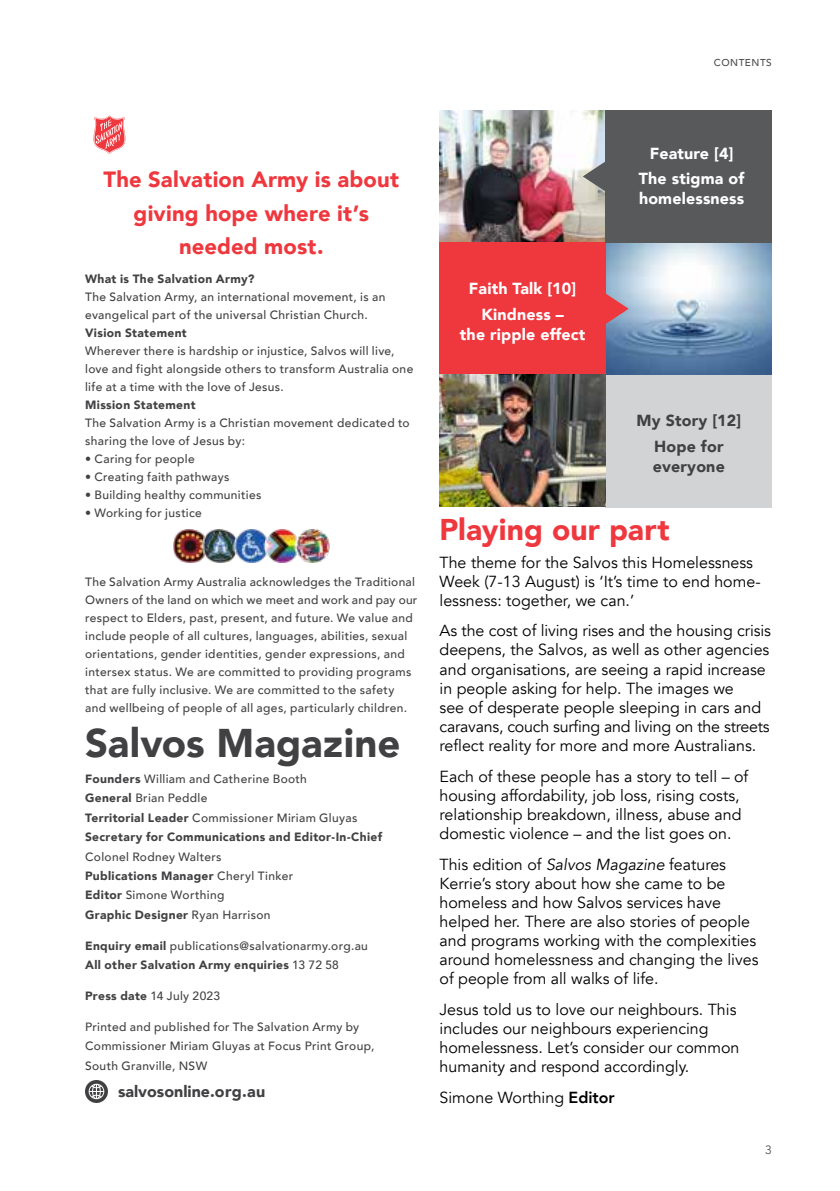
<style>
.page{position:relative;width:840px;height:1191px;background:#fff}
.page>*{position:absolute;margin:0;border:0;box-sizing:border-box;transform-origin:0 0}
.t1{font:900 40px "Avenir";color:#414042}
.t2{font:900 30px "Avenir";letter-spacing:.005em;color:#ef373e}
.t3{font:900 22px/33px "Avenir";letter-spacing:.005em;color:#ef373e;text-align:center}
.t4{font:16px/19.2px "Avenir";color:#000}
.t5{font:900 16px/25.6px "Avenir";letter-spacing:.01em;color:#fff;text-align:center}
.t6{font:900 16px/25.6px "Avenir";letter-spacing:.01em;color:#414042;text-align:center}
.t7{font:500 12px/18px "Avenir";letter-spacing:.03em;color:#414042}
.t8{font:900 12px/19.4px "Avenir";letter-spacing:.03em;color:#414042}
.t9{font:12px "Avenir";color:#4d4d4f}
.t10{font:500 10px "Avenir";letter-spacing:.05em;color:#4d4d4f}
.s1{font-weight:500}
.s2{font-weight:900}
.s3{font-style:italic}
.s4{font-weight:800}
</style>
<div class="page">
<img style="left:605px;top:243px;width:166px;height:132px">
<div style="left:605px;top:375px;width:166px;height:132px;background:#d1d3d4"></div>
<img style="left:439px;top:110px;width:166px;height:133px">
<div style="left:439px;top:243px;width:166px;height:132px;background:#ef373e"></div>
<div style="left:605px;top:110px;width:166px;height:133px;background:#58595b"></div>
<svg style="left:605px;top:293px;width:23px;height:31px"></svg>
<svg style="left:582px;top:161px;width:23px;height:31px"></svg>
<svg style="left:93px;top:116px;width:32px;height:38px"></svg>
<img style="left:85px;top:1080px;width:22px;height:22px">
<img style="left:173px;top:529px;width:156px;height:33px">
<img style="left:439px;top:374px;width:166px;height:133px">
<p class="t10" style="left:713px;top:54px;width:59px">CONTENTS</p>
<h3 class="t3" style="left:103px;top:163px;width:297px">The Salvation Army is about giving hope where it’s needed most.</h3>
<p class="t8" style="left:85px;top:269px;width:171px">What is The Salvation Army?</p>
<p class="t7" style="left:85px;top:287px;width:301px">The Salvation Army, an international movement, is an evangelical part of the universal Christian Church.</p>
<p class="t8" style="left:85px;top:323px;width:103px">Vision Statement</p>
<p class="t7" style="left:85px;top:341px;width:329px">Wherever there is hardship or injustice, Salvos will live, love and fight alongside others to transform Australia one life at a time with the love of Jesus.</p>
<p class="t8" style="left:85px;top:395px;width:112px">Mission Statement</p>
<p class="t7" style="left:85px;top:413px;width:326px">The Salvation Army is a Christian movement dedicated to sharing the love of Jesus by:</p>
<p class="t7" style="left:85px;top:449px;width:111px">• Caring for people</p>
<p class="t7" style="left:85px;top:467px;width:146px">• Creating faith pathways</p>
<p class="t7" style="left:85px;top:485px;width:178px">• Building healthy communities</p>
<p class="t7" style="left:85px;top:503px;width:118px">• Working for justice</p>
<p class="t7" style="left:85px;top:572px;width:333px">The Salvation Army Australia acknowledges the Traditional Owners of the land on which we meet and work and pay our respect to Elders, past, present, and future. We value and include people of all cultures, languages, abilities, sexual orientations, gender identities, gender expressions, and intersex status. We are committed to providing programs that are fully inclusive. We are committed to the safety and wellbeing of people of all ages, particularly children.</p>
<h1 class="t1" style="left:85px;top:708px;width:316px">Salvos Magazine</h1>
<p class="t8" style="left:85px;top:768px;width:298px">Founders <span class="s1">William and Catherine Booth<br></span>General <span class="s1">Brian Peddle<br></span>Territorial Leader <span class="s1">Commissioner Miriam Gluyas </span>Secretary for Communications and Editor-In-Chief</p>
<p class="t7" style="left:85px;top:846px;width:209px;line-height:19.4px">Colonel Rodney Walters<br><span class="s2">Publications Manager</span> Cheryl Tinker<br><span class="s2">Editor</span> Simone Worthing<br><span class="s2">Graphic Designer</span> Ryan Harrison</p>
<p class="t8" style="left:85px;top:935px;width:284px">Enquiry email <span class="s1">publications@salvationarmy.org.au<br></span>All other Salvation Army enquiries <span class="s1">13 72 58</span></p>
<p class="t7" style="left:85px;top:986px;width:136px"><span class="s2">Press date</span> 14 July 2023</p>
<p class="t7" style="left:85px;top:1016px;width:290px;line-height:19.4px">Printed and published for The Salvation Army by<br>Commissioner Miriam Gluyas at Focus Print Group,<br>South Granville, NSW</p>
<h3 class="t6" style="left:118px;top:1078px;width:149px">salvosonline.org.au</h3>
<h3 class="t5" style="left:468px;top:275px;width:109px">Faith Talk [10]<br>Kindness –</h3>
<h3 class="t5" style="left:459px;top:321px;width:127px">the ripple effect</h3>
<h3 class="t5" style="left:638px;top:140px;width:107px">Feature [4]<br>The stigma of</h3>
<h3 class="t5" style="left:638px;top:186px;width:107px">homelessness</h3>
<h3 class="t6" style="left:636px;top:407px;width:106px">My Story [12]<br>Hope for</h3>
<h3 class="t6" style="left:652px;top:453px;width:73px">everyone</h3>
<h2 class="t2" style="left:439px;top:504px;width:231px">Playing our part</h2>
<h3 class="t4" style="left:439px;top:553px;width:322px">The theme for the Salvos this Homelessness<br>Week (7-13 August) is ‘It’s time to end home&shy;lessness: together, we can.’</h3>
<p class="t4" style="left:439px;top:621px;width:333px">As the cost of living rises and the housing crisis deepens, the Salvos, as well as other agencies and organisations, are seeing a rapid increase in people asking for help. The images we<br>see of desperate people sleeping in cars and caravans, couch surfing and living on the streets reflect reality for more and more Australians.</p>
<h3 class="t4" style="left:439px;top:767px;width:310px">Each of these people has a story to tell – of housing affordability, job loss, rising costs, relationship breakdown, illness, abuse and domestic violence – and the list goes on.</h3>
<p class="t4" style="left:439px;top:854px;width:320px">This edition of <span class="s3">Salvos Magazine</span> features Kerrie’s story about how she came to be homeless and how Salvos services have helped her. There are also stories of people and programs working with the complexities around homelessness and changing the lives of people from all walks of life.</p>
<h3 class="t4" style="left:439px;top:1000px;width:301px">Jesus told us to love our neighbours. This includes our neighbours experiencing homelessness. Let’s consider our common humanity and respond accordingly.</h3>
<h3 class="t4" style="left:439px;top:1088px;width:177px">Simone Worthing <span class="s4">Editor</span></h3>
<p class="t9" style="left:764px;top:1142px;width:8px">3</p>
</div>
